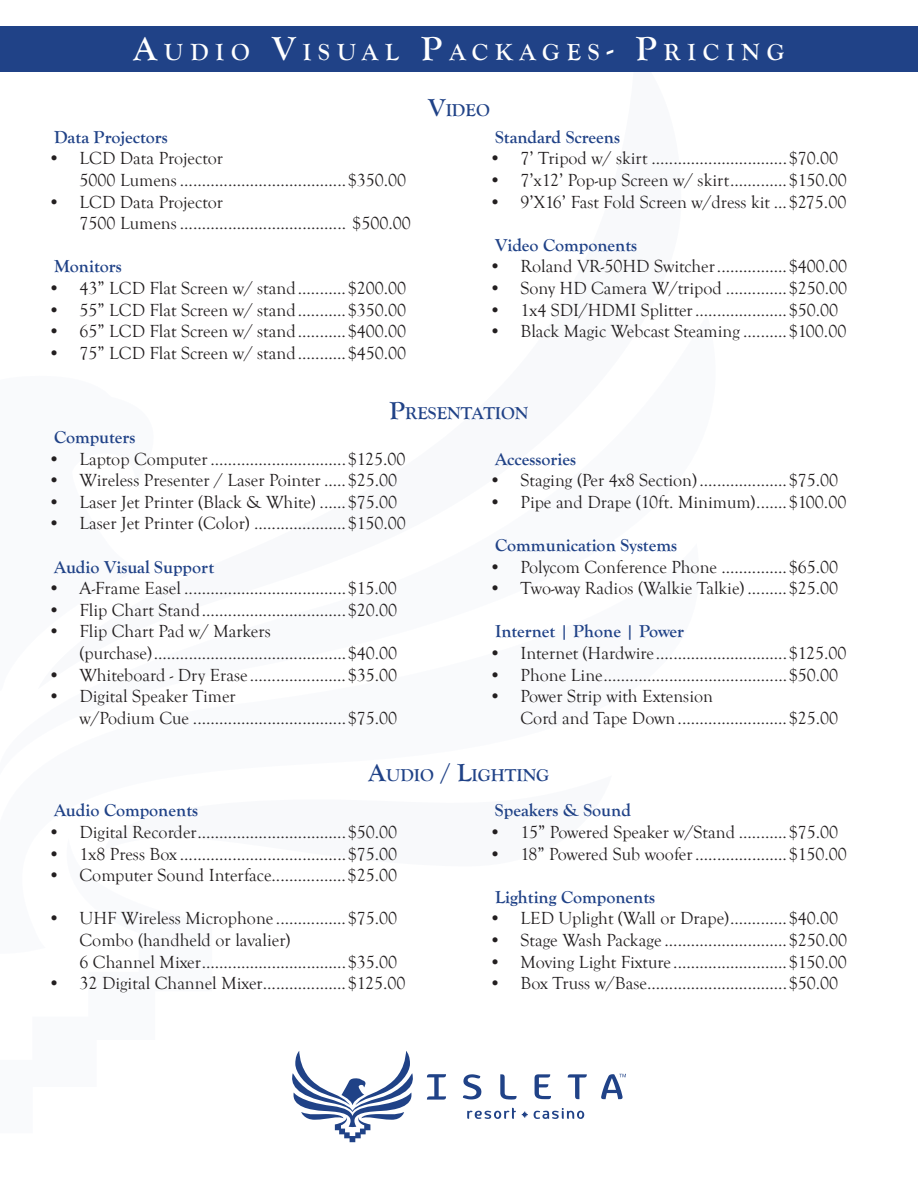
<style>
.page{position:relative;width:918px;height:1188px;background:#fff}
.page>*{position:absolute;margin:0;border:0;box-sizing:border-box;transform-origin:0 0}
.t1{font:700 24.15px "Goudy Old Style T";letter-spacing:.285em;color:#fff}
.t2{font:18px/21.6px "Goudy Old Style T";color:#231f20}
.Price_style_Pink_-_G{font:700 18px "Goudy Old Style T";color:#204287}
.Pink_Header_-_Goudy{font:700 17.85px "Goudy Old Style T";color:#204287}
.s1{font-size:34.5px}
.s2{font-size:25.5px}
</style>
<div class="page">
<svg style="left:522px;top:1112px;width:6px;height:6px"></svg>
<svg style="left:467px;top:1108px;width:49px;height:11px"></svg>
<svg style="left:534px;top:1108px;width:50px;height:11px"></svg>
<svg style="left:463px;top:1074px;width:19px;height:25px"></svg>
<svg style="left:500px;top:1074px;width:17px;height:26px"></svg>
<svg style="left:535px;top:1074px;width:16px;height:25px"></svg>
<svg style="left:568px;top:1074px;width:19px;height:25px"></svg>
<svg style="left:427px;top:1074px;width:19px;height:26px"></svg>
<svg style="left:601px;top:1074px;width:25px;height:25px"></svg>
<svg style="left:292px;top:1051px;width:121px;height:91px"></svg>
<div style="left:0;top:27px;width:918px;height:45px;background:#204287"></div>
<p class="t1" style="left:134px;top:38px;width:652px"><span class="s1">A</span>UDIO <span class="s1">V</span>ISUAL <span class="s1">P</span>ACKAGES<span class="s1">- P</span>RICING</p>
<p class="Price_style_Pink_-_G" style="left:54px;top:127px;width:115px">Data Projectors</p>
<p class="t2" style="left:80px;top:148px;width:328px;text-indent:-32px">• LCD Data Projector<br>5000 Lumens ......................................$350.00</p>
<p class="t2" style="left:80px;top:191px;width:333px;text-indent:-32px">• LCD Data Projector<br>7500 Lumens ...................................... $500.00</p>
<p class="Price_style_Pink_-_G" style="left:54px;top:256px;width:69px">Monitors</p>
<p class="t2" style="left:48px;top:278px;width:360px">• 43” LCD Flat Screen w/ stand...........$200.00</p>
<p class="t2" style="left:48px;top:299px;width:360px">• 55” LCD Flat Screen w/ stand...........$350.00</p>
<p class="t2" style="left:48px;top:321px;width:360px">• 65” LCD Flat Screen w/ stand...........$400.00</p>
<p class="t2" style="left:48px;top:343px;width:360px">• 75” LCD Flat Screen w/ stand...........$450.00</p>
<p class="Pink_Header_-_Goudy" style="left:428px;top:100px;width:63px"><span class="s2">V</span>IDEO</p>
<p class="Price_style_Pink_-_G" style="left:495px;top:127px;width:127px">Standard Screens</p>
<p class="t2" style="left:489px;top:148px;width:351px">• 7’ Tripod w/ skirt ...............................$70.00</p>
<p class="t2" style="left:489px;top:170px;width:359px">• 7’x12’ Pop-up Screen w/ skirt.............$150.00</p>
<p class="t2" style="left:489px;top:191px;width:359px">• 9’X16’ Fast Fold Screen w/dress kit ...$275.00</p>
<p class="Price_style_Pink_-_G" style="left:495px;top:235px;width:144px">Video Components</p>
<p class="t2" style="left:489px;top:256px;width:360px">• Roland VR-50HD Switcher................$400.00</p>
<p class="t2" style="left:489px;top:278px;width:360px">• Sony HD Camera W/tripod ..............$250.00</p>
<p class="t2" style="left:489px;top:299px;width:351px">• 1x4 SDI/HDMI Splitter.....................$50.00</p>
<p class="t2" style="left:489px;top:321px;width:359px">• Black Magic Webcast Steaming ..........$100.00</p>
<p class="Pink_Header_-_Goudy" style="left:389px;top:404px;width:141px"><span class="s2">P</span>RESENTATION</p>
<p class="Price_style_Pink_-_G" style="left:54px;top:427px;width:83px">Computers</p>
<p class="t2" style="left:48px;top:448px;width:359px">• Laptop Computer ...............................$125.00</p>
<p class="t2" style="left:48px;top:470px;width:351px">• Wireless Presenter / Laser Pointer .....$25.00</p>
<p class="t2" style="left:48px;top:491px;width:351px">• Laser Jet Printer (Black &amp; White) ......$75.00</p>
<p class="t2" style="left:48px;top:513px;width:359px">• Laser Jet Printer (Color) .....................$150.00</p>
<p class="Price_style_Pink_-_G" style="left:54px;top:557px;width:162px">Audio Visual Support</p>
<p class="t2" style="left:48px;top:578px;width:350px">• A-Frame Easel .....................................$15.00</p>
<p class="t2" style="left:48px;top:599px;width:351px">• Flip Chart Stand.................................$20.00</p>
<p class="t2" style="left:80px;top:621px;width:319px;text-indent:-32px">• Flip Chart Pad w/ Markers (purchase)............................................$40.00</p>
<p class="t2" style="left:48px;top:664px;width:351px">• Whiteboard - Dry Erase ......................$35.00</p>
<p class="t2" style="left:80px;top:686px;width:319px;text-indent:-32px">• Digital Speaker Timer<br>w/Podium Cue ...................................$75.00</p>
<p class="Price_style_Pink_-_G" style="left:495px;top:449px;width:83px">Accessories</p>
<p class="t2" style="left:489px;top:470px;width:351px">• Staging (Per 4x8 Section)....................$75.00</p>
<p class="t2" style="left:489px;top:491px;width:359px">• Pipe and Drape (10ft. Minimum).......$100.00</p>
<p class="Price_style_Pink_-_G" style="left:495px;top:535px;width:184px">Communication Systems</p>
<p class="t2" style="left:489px;top:556px;width:351px">• Polycom Conference Phone ...............$65.00</p>
<p class="t2" style="left:489px;top:578px;width:351px">• Two-way Radios (Walkie Talkie) .........$25.00</p>
<p class="Price_style_Pink_-_G" style="left:495px;top:621px;width:191px">Internet | Phone | Power</p>
<p class="t2" style="left:489px;top:643px;width:359px">• Internet (Hardwire..............................$125.00</p>
<p class="t2" style="left:489px;top:664px;width:351px">• Phone Line..........................................$50.00</p>
<p class="t2" style="left:520px;top:686px;width:319px;text-indent:-32px">• Power Strip with Extension<br>Cord and Tape Down.........................$25.00</p>
<p class="Pink_Header_-_Goudy" style="left:369px;top:765px;width:182px"><span class="s2">A</span>UDIO <span class="s2">/ L</span>IGHTING</p>
<p class="Price_style_Pink_-_G" style="left:54px;top:800px;width:146px">Audio Components</p>
<p class="t2" style="left:48px;top:822px;width:351px">• Digital Recorder..................................$50.00</p>
<p class="t2" style="left:48px;top:843px;width:351px">• 1x8 Press Box ......................................$75.00</p>
<p class="t2" style="left:48px;top:865px;width:351px">• Computer Sound Interface.................$25.00</p>
<p class="t2" style="left:79px;top:908px;width:319px;text-indent:-31px">• UHF Wireless Microphone ................$75.00<br>Combo (handheld or lavalier)<br>6 Channel Mixer.................................$35.00</p>
<p class="t2" style="left:48px;top:973px;width:359px">• 32 Digital Channel Mixer...................$125.00</p>
<p class="Price_style_Pink_-_G" style="left:495px;top:800px;width:138px">Speakers &amp; Sound</p>
<p class="t2" style="left:489px;top:822px;width:351px">• 15” Powered Speaker w/Stand ...........$75.00</p>
<p class="t2" style="left:489px;top:843px;width:359px">• 18” Powered Sub woofer.....................$150.00</p>
<p class="Price_style_Pink_-_G" style="left:495px;top:887px;width:162px">Lighting Components</p>
<p class="t2" style="left:489px;top:908px;width:351px">• LED Uplight (Wall or Drape).............$40.00</p>
<p class="t2" style="left:489px;top:930px;width:360px">• Stage Wash Package ............................$250.00</p>
<p class="t2" style="left:489px;top:951px;width:359px">• Moving Light Fixture ..........................$150.00</p>
<p class="t2" style="left:489px;top:973px;width:351px">• Box Truss w/Base................................$50.00</p>
</div>
